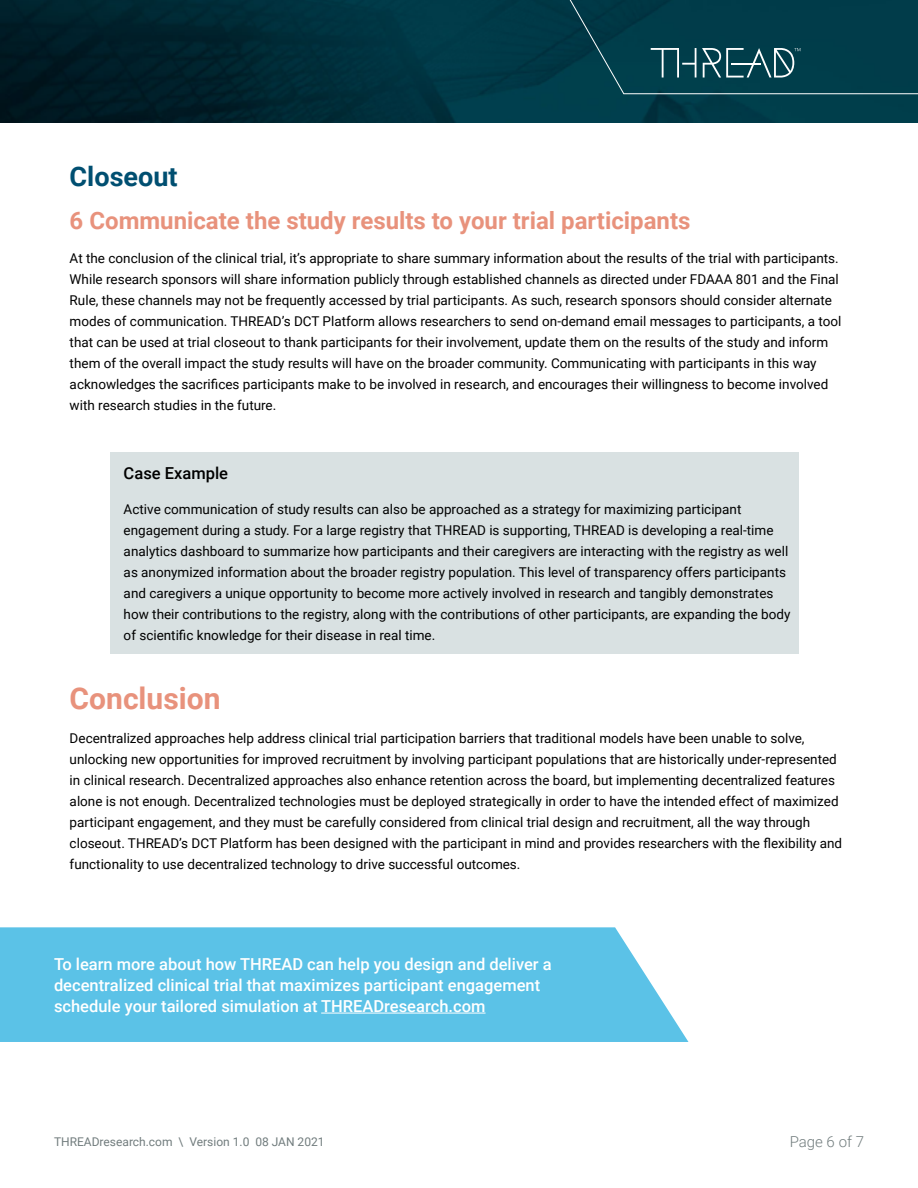
<style>
.page{position:relative;width:918px;height:1188px;background:#fff}
.page>*{position:absolute;margin:0;border:0;box-sizing:border-box;transform-origin:0 0}
.t1{font:700 30px "Roboto";color:#e8927c}
.t2{font:700 27px "Roboto";color:#004f71}
.t3{font:700 24px "Roboto";color:#e8927c}
.t4{font:500 16.5px/21px "Roboto";color:#fff}
.t5{font:500 16.5px "Roboto";color:#000}
.t6{font:300 15px "Roboto";color:#717c7d}
.t7{font:13.5px/21px "Roboto";color:#000}
.t8{font:12px "Roboto";color:#717c7d}
</style>
<div class="page">
<img style="left:0;top:0;width:918px;height:122px">
<svg style="left:539px;top:0;width:379px;height:94px;background:#09424f"></svg>
<div style="left:111px;top:452px;width:688px;height:202px;background:#d9e1e2"></div>
<div style="left:0;top:927px;width:688px;height:115px;background:#5bc2e7"></div>
<hr style="left:321px;top:1013px;width:165px;height:1px;background:#fff">
<h2 class="t2" style="left:70px;top:158px;width:110px">Closeout</h2>
<h3 class="t3" style="left:70px;top:203px;width:622px">6 Communicate the study results to your trial participants</h3>
<p class="t7" style="left:70px;top:247px;width:773px">At the conclusion of the clinical trial, it’s appropriate to share summary information about the results of the trial with participants.<br>While research sponsors will share information publicly through established channels as directed under FDAAA 801 and the Final Rule, these channels may not be frequently accessed by trial participants. As such, research sponsors should consider alternate modes of communication. THREAD’s DCT Platform allows researchers to send on-demand email messages to participants, a tool that can be used at trial closeout to thank participants for their involvement, update them on the results of the study and inform them of the overall impact the study results will have on the broader community. Communicating with participants in this way acknowledges the sacrifices participants make to be involved in research, and encourages their willingness to become involved with research studies in the future.</p>
<p class="t5" style="left:124px;top:462px;width:106px">Case Example</p>
<p class="t7" style="left:124px;top:498px;width:668px">Active communication of study results can also be approached as a strategy for maximizing participant engagement during a study. For a large registry that THREAD is supporting, THREAD is developing a real-time analytics dashboard to summarize how participants and their caregivers are interacting with the registry as well as anonymized information about the broader registry population. This level of transparency offers participants and caregivers a unique opportunity to become more actively involved in research and tangibly demonstrates how their contributions to the registry, along with the contributions of other participants, are expanding the body of scientific knowledge for their disease in real time.</p>
<h1 class="t1" style="left:70px;top:677px;width:152px">Conclusion</h1>
<p class="t7" style="left:70px;top:727px;width:774px">Decentralized approaches help address clinical trial participation barriers that traditional models have been unable to solve, unlocking new opportunities for improved recruitment by involving participant populations that are historically under-represented in clinical research. Decentralized approaches also enhance retention across the board, but implementing decentralized features alone is not enough. Decentralized technologies must be deployed strategically in order to have the intended effect of maximized participant engagement, and they must be carefully considered from clinical trial design and recruitment, all the way through closeout. THREAD’s DCT Platform has been designed with the participant in mind and provides researchers with the flexibility and functionality to use decentralized technology to drive successful outcomes.</p>
<p class="t4" style="left:54px;top:953px;width:499px">To learn more about how THREAD can help you design and deliver a decentralized clinical trial that maximizes participant engagement schedule your tailored simulation at THREADresearch.com</p>
<p class="t8" style="left:54px;top:1134px;width:272px">THREADresearch.com \ Version 1.0 08 JAN 2021</p>
<p class="t6" style="left:790px;top:1131px;width:76px">Page 6 of 7</p>
</div>
